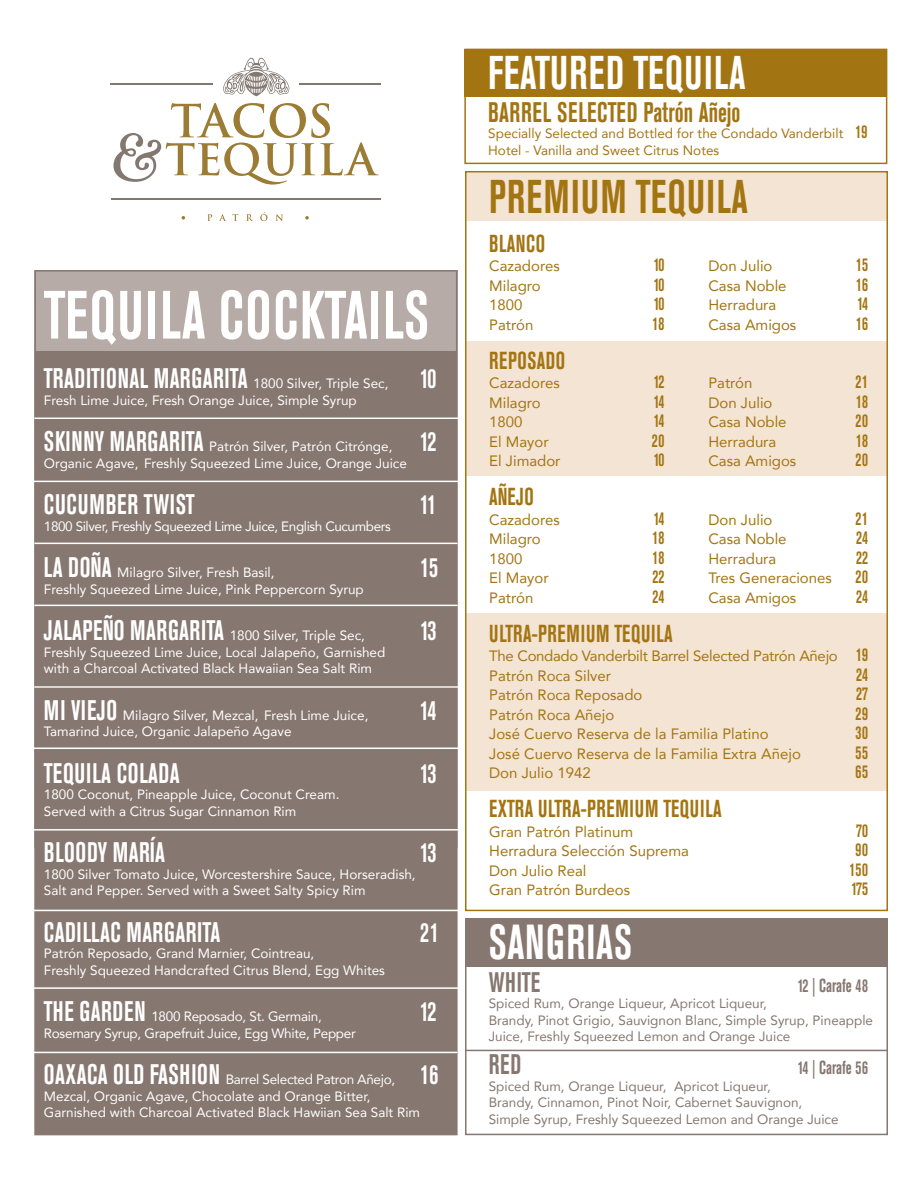
<style>
.page{position:relative;width:918px;height:1188px;background:#fff}
.page>*{position:absolute;margin:0;border:0;box-sizing:border-box;transform-origin:0 0}
.t1{font:700 condensed 67.5px "Akzidenz Grotesk BE";letter-spacing:.035em;color:#fff;scale:.8 1}
.t2{font:700 condensed 48.75px "Akzidenz Grotesk BE";letter-spacing:.02em;color:#fff;scale:.8 1}
.t3{font:700 condensed 46.8px "Akzidenz Grotesk BE";letter-spacing:.035em;color:#fff;scale:.8 1}
.t4{font:700 condensed 46.8px "Akzidenz Grotesk BE";letter-spacing:.04em;color:#a37512;scale:.8 1}
.t5{font:700 condensed 28.05px "Akzidenz Grotesk BE";letter-spacing:.02em;color:#fff;scale:.8 1}
.t6{font:700 condensed 28.05px "Akzidenz Grotesk BE";letter-spacing:.01em;color:#a37512;scale:.8 1}
.t7{font:700 condensed 28.05px "Akzidenz Grotesk BE";letter-spacing:.03em;color:#867770;scale:.8 1}
.t8{font:700 condensed 24.3px "Akzidenz Grotesk BE";letter-spacing:.035em;color:#a37512;scale:.8 1}
.t9{font:700 condensed 18.75px/19.5px "Akzidenz Grotesk BE";color:#a37512;text-align:justify;scale:.8 1}
.t10{font:700 condensed 18.75px "Akzidenz Grotesk BE";color:#867770;scale:.8 1}
.t11{font:15px/19.5px "Avenir";color:#a37512}
.t12{font:13.5px/16.5px "Avenir";color:#fff}
.t13{font:13.5px/16.5px "Avenir";color:#867770}
.t14{font:13.5px/16.5px "Avenir";color:#a37512}
.t15{font:13.5px "Avenir";letter-spacing:-.02em;color:#fff}
.t16{font:13.5px "Avenir";letter-spacing:-.03em;color:#fff}
.s1{font-family:"Avenir";font-weight:400;font-stretch:normal;font-size:13.5px}
.s2{font-family:"Akzidenz Grotesk BE";font-weight:700;font-stretch:condensed;font-size:28.05px}
</style>
<div class="page">
<div style="left:466px;top:342px;width:422px;height:134px;background:#f4e4d4"></div>
<div style="left:466px;top:613px;width:422px;height:177px;background:#f4e4d4"></div>
<div style="left:465px;top:171px;width:423px;height:49px;background:#f4e4d4"></div>
<div style="left:465px;top:171px;width:423px;height:740px;border:2px solid #a37512"></div>
<div style="left:34px;top:270px;width:424px;height:865px;background:#867770;border:2px solid #867770"></div>
<div style="left:34px;top:270px;width:423px;height:81px;background:#b6aba7"></div>
<div style="left:34px;top:270px;width:423px;height:578px;border:2px solid #867770"></div>
<hr style="left:34px;top:418px;width:425px;height:1px;background:#fff">
<hr style="left:34px;top:481px;width:429px;height:1px;background:#fff">
<hr style="left:34px;top:543px;width:423px;height:1px;background:#fff">
<hr style="left:34px;top:605px;width:423px;height:1px;background:#fff">
<hr style="left:34px;top:686px;width:425px;height:2px;background:#fff">
<hr style="left:33px;top:748px;width:428px;height:1px;background:#fff">
<hr style="left:33px;top:829px;width:428px;height:2px;background:#fff">
<hr style="left:33px;top:910px;width:426px;height:1px;background:#fff">
<hr style="left:32px;top:987px;width:427px;height:2px;background:#fff">
<hr style="left:30px;top:1052px;width:427px;height:1px;background:#fff">
<div style="left:465px;top:918px;width:423px;height:48px;background:#867770"></div>
<div style="left:465px;top:921px;width:423px;height:214px;border:2px solid #867770"></div>
<hr style="left:465px;top:1050px;width:423px;height:1px;background:#867770">
<div style="left:464px;top:49px;width:422px;height:48px;background:#a37512"></div>
<div style="left:464px;top:49px;width:423px;height:115px;border:2px solid #a37512"></div>
<svg style="left:223px;top:58px;width:66px;height:38px"></svg>
<hr style="left:111px;top:198px;width:269px;height:2px;background:#837870">
<hr style="left:110px;top:83px;width:103px;height:1px;background:#837870">
<hr style="left:299px;top:83px;width:81px;height:1px;background:#837870">
<svg style="left:114px;top:103px;width:265px;height:82px"></svg>
<svg style="left:207px;top:214px;width:5px;height:7px"></svg>
<svg style="left:219px;top:214px;width:7px;height:7px"></svg>
<svg style="left:232px;top:214px;width:6px;height:7px"></svg>
<svg style="left:246px;top:214px;width:7px;height:7px"></svg>
<svg style="left:260px;top:212px;width:7px;height:9px"></svg>
<svg style="left:276px;top:214px;width:7px;height:7px"></svg>
<svg style="left:182px;top:216px;width:3px;height:4px"></svg>
<svg style="left:305px;top:216px;width:4px;height:4px"></svg>
<h1 class="t1" style="left:44px;top:277px;width:483px">TEQUILA COCKTAILS</h1>
<h3 class="t5" style="left:44px;top:362px;width:492px">TRADITIONAL MARGARITA <span class="s1">1800 Silver, Triple Sec,</span> 10</h3>
<p class="t12" style="left:44px;top:391px;width:314px">Fresh Lime Juice, Fresh Orange Juice, Simple Syrup</p>
<p class="t12" style="left:44px;top:438px;width:394px"><span class="s2">SKINNY MARGARITA</span> Patrón Silver, Patrón Citrónge, <span class="s2">12<br></span>Organic Agave, Freshly Squeezed Lime Juice, Orange Juice</p>
<h3 class="t5" style="left:44px;top:488px;width:190px">CUCUMBER TWIST</h3>
<h3 class="t5" style="left:420px;top:488px;width:21px">11</h3>
<p class="t16" style="left:44px;top:515px;width:348px">1800 Silver, Freshly Squeezed Lime Juice, English Cucumbers</p>
<p class="t12" style="left:44px;top:564px;width:232px"><span class="s2">LA DOÑA</span> Milagro Silver, Fresh Basil,</p>
<h3 class="t5" style="left:420px;top:551px;width:24px">15</h3>
<p class="t12" style="left:44px;top:580px;width:321px">Freshly Squeezed Lime Juice, Pink Peppercorn Syrup</p>
<p class="t12" style="left:44px;top:627px;width:323px"><span class="s2">JALAPEÑO MARGARITA</span> 1800 Silver, Triple Sec,</p>
<h3 class="t5" style="left:420px;top:614px;width:21px">13</h3>
<p class="t12" style="left:44px;top:643px;width:343px">Freshly Squeezed Lime Juice, Local Jalapeño, Garnished with a Charcoal Activated Black Hawaiian Sea Salt Rim</p>
<p class="t12" style="left:44px;top:706px;width:326px"><span class="s2">MI VIEJO</span> Milagro Silver, Mezcal, Fresh Lime Juice,</p>
<h3 class="t5" style="left:420px;top:694px;width:21px">14</h3>
<p class="t12" style="left:44px;top:723px;width:249px">Tamarind Juice, Organic Jalapeño Agave</p>
<h3 class="t5" style="left:44px;top:757px;width:171px">TEQUILA COLADA</h3>
<h3 class="t5" style="left:420px;top:757px;width:21px">13</h3>
<p class="t12" style="left:44px;top:786px;width:297px">1800 Coconut, Pineapple Juice, Coconut Cream.<br>Served with a Citrus Sugar Cinnamon Rim</p>
<h3 class="t5" style="left:44px;top:836px;width:153px">BLOODY MARÍA</h3>
<h3 class="t5" style="left:420px;top:836px;width:21px">13</h3>
<p class="t12" style="left:44px;top:865px;width:373px">1800 Silver Tomato Juice, Worcestershire Sauce, Horseradish,<br>Salt and Pepper. Served with a Sweet Salty Spicy Rim</p>
<h3 class="t5" style="left:44px;top:916px;width:222px">CADILLAC MARGARITA</h3>
<h3 class="t5" style="left:420px;top:916px;width:25px">21</h3>
<p class="t12" style="left:44px;top:945px;width:343px">Patrón Reposado, Grand Marnier, Cointreau,<br>Freshly Squeezed Handcrafted Citrus Blend, Egg Whites</p>
<p class="t15" style="left:44px;top:1006px;width:279px"><span class="s2">THE GARDEN</span> 1800 Reposado, St. Germain,</p>
<h3 class="t5" style="left:420px;top:995px;width:21px">12</h3>
<p class="t15" style="left:44px;top:1022px;width:313px">Rosemary Syrup, Grapefruit Juice, Egg White, Pepper</p>
<p class="t12" style="left:44px;top:1071px;width:396px"><span class="s2">OAXACA OLD FASHION</span> Barrel Selected Patron Añejo, <span class="s2">16<br></span>Mezcal, Organic Agave, Chocolate and Orange Bitter,<br>Garnished with Charcoal Activated Black Hawiian Sea Salt Rim</p>
<h3 class="t3" style="left:488px;top:46px;width:323px">FEATURED TEQUILA</h3>
<h3 class="t6" style="left:488px;top:96px;width:317px">BARREL SELECTED Patrón Añejo</h3>
<p class="t14" style="left:488px;top:125px;width:357px">Specially Selected and Bottled for the Condado Vanderbilt<br>Hotel - Vanilla and Sweet Citrus Notes</p>
<h3 class="t9" style="left:856px;top:122px;width:16px">19</h3>
<h3 class="t4" style="left:489px;top:170px;width:325px">PREMIUM TEQUILA</h3>
<h3 class="t8" style="left:489px;top:229px;width:72px">BLANCO</h3>
<p class="t11" style="left:489px;top:256px;width:72px">Cazadores<br>Milagro<br>1800<br>Patrón</p>
<h3 class="t8" style="left:489px;top:346px;width:97px">REPOSADO</h3>
<p class="t11" style="left:489px;top:373px;width:73px">Cazadores<br>Milagro<br>1800<br>El Mayor<br>El Jimador</p>
<h3 class="t8" style="left:489px;top:483px;width:57px">AÑEJO</h3>
<p class="t11" style="left:489px;top:509px;width:72px">Cazadores<br>Milagro<br>1800<br>El Mayor<br>Patrón</p>
<h3 class="t8" style="left:489px;top:619px;width:231px">ULTRA-PREMIUM TEQUILA</h3>
<p class="t11" style="left:489px;top:646px;width:350px">The Condado Vanderbilt Barrel Selected Patrón Añejo<br>Patrón Roca Silver<br>Patrón Roca Reposado<br>Patrón Roca Añejo<br>José Cuervo Reserva de la Familia Platino<br>José Cuervo Reserva de la Familia Extra Añejo<br>Don Julio 1942</p>
<h3 class="t8" style="left:489px;top:795px;width:292px">EXTRA ULTRA-PREMIUM TEQUILA</h3>
<p class="t11" style="left:489px;top:821px;width:201px">Gran Patrón Platinum<br>Herradura Selección Suprema<br>Don Julio Real<br>Gran Patrón Burdeos</p>
<h3 class="t9" style="left:653px;top:255px;width:16px">10<br>10<br>10<br>18</h3>
<p class="t11" style="left:708px;top:256px;width:89px">Don Julio<br>Casa Noble<br>Herradura<br>Casa Amigos</p>
<h3 class="t9" style="left:652px;top:372px;width:17px">12<br>14<br>14<br>20<br>10</h3>
<p class="t11" style="left:708px;top:373px;width:89px">Patrón<br>Don Julio<br>Casa Noble<br>Herradura<br>Casa Amigos</p>
<h3 class="t9" style="left:653px;top:509px;width:16px">14<br>18<br>18<br>22<br>24</h3>
<p class="t11" style="left:708px;top:509px;width:125px">Don Julio<br>Casa Noble<br>Herradura<br>Tres Generaciones<br>Casa Amigos</p>
<h3 class="t9" style="left:856px;top:255px;width:16px">15<br>16<br>14<br>16</h3>
<h3 class="t9" style="left:856px;top:372px;width:17px">21<br>18<br>20<br>18<br>20</h3>
<h3 class="t9" style="left:856px;top:509px;width:17px">21<br>24<br>22<br>20<br>24</h3>
<h3 class="t9" style="left:856px;top:645px;width:17px">19<br>24<br>27<br>29<br>30<br>55<br>65</h3>
<h3 class="t9" style="left:850px;top:821px;width:25px;text-align:center">70<br>90<br>150<br>175</h3>
<h2 class="t2" style="left:489px;top:914px;width:181px">SANGRIAS</h2>
<h3 class="t7" style="left:489px;top:966px;width:66px">WHITE</h3>
<p class="t13" style="left:489px;top:995px;width:386px">Spiced Rum, Orange Liqueur, Apricot Liqueur,<br>Brandy, Pinot Grigio, Sauvignon Blanc, Simple Syrup, Pineapple<br>Juice, Freshly Squeezed Lemon and Orange Juice</p>
<h3 class="t7" style="left:489px;top:1048px;width:42px">RED</h3>
<p class="t13" style="left:489px;top:1077px;width:351px">Spiced Rum, Orange Liqueur, Apricot Liqueur,<br>Brandy, Cinnamon, Pinot Noir, Cabernet Sauvignon,<br>Simple Syrup, Freshly Squeezed Lemon and Orange Juice</p>
<h3 class="t10" style="left:798px;top:974px;width:89px">12 | Carafe 48</h3>
<h3 class="t10" style="left:798px;top:1057px;width:89px">14 | Carafe 56</h3>
</div>
